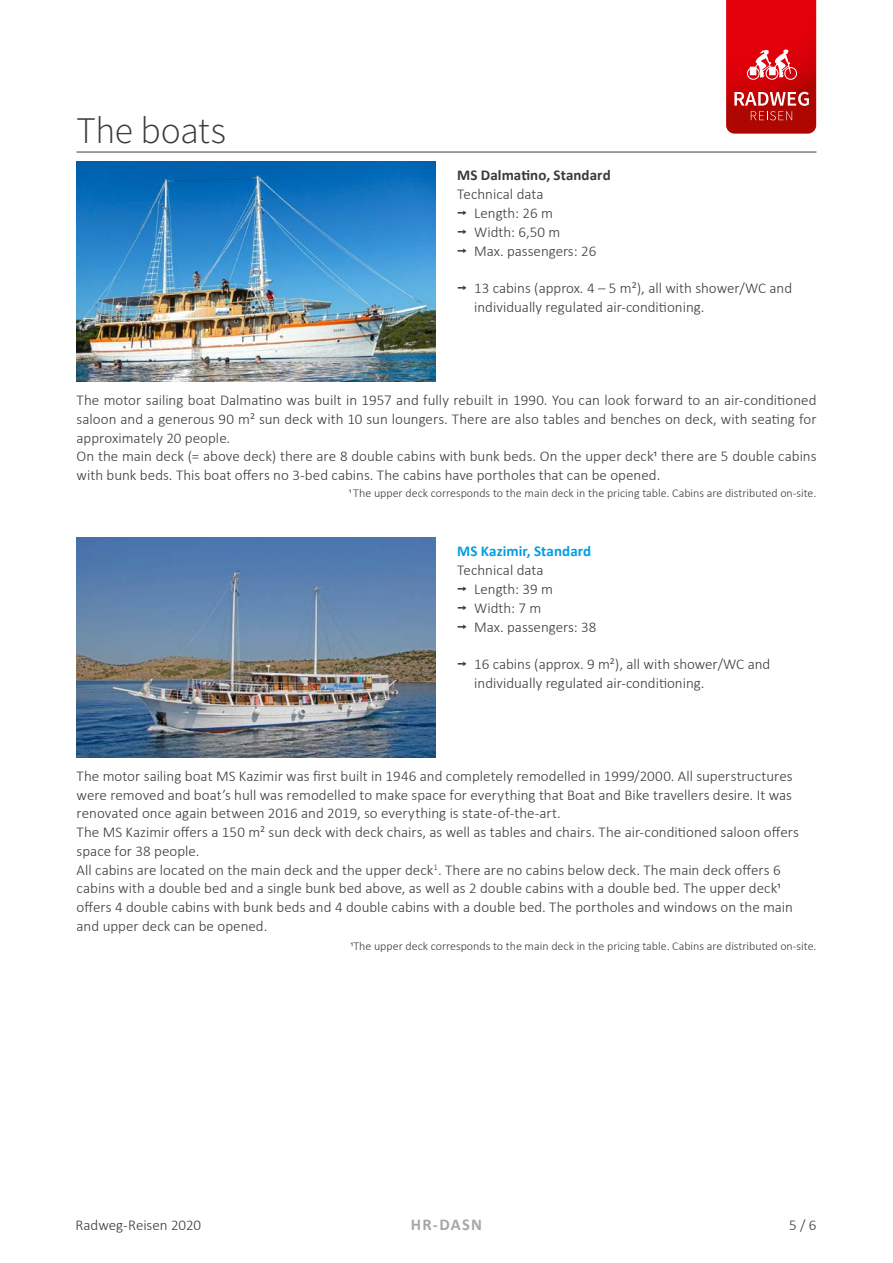
<style>
.page{position:relative;width:893px;height:1263px;background:#fff}
.page>*{position:absolute;margin:0;border:0;box-sizing:border-box;transform-origin:0 0}
.t1{font:300 37.5px "Source Sans Pro";letter-spacing:-.01em;color:#3a3a39}
.t2{font:700 16.5px "Calibri";letter-spacing:.075em;color:#a7a7a8}
.t3{font:300 15px/18.8px "Calibri";color:#3a3a39}
.t4{font:700 15px "Calibri";letter-spacing:.005em;color:#3a3a39}
.t5{font:700 15px "Calibri";letter-spacing:.005em;color:#009ee3}
.t6{font:300 12px "Calibri";color:#3a3a39}
.s1{font-family:"Interstate";font-weight:400}
</style>
<div class="page">
<img style="left:77px;top:161px;width:359px;height:220px">
<img style="left:77px;top:537px;width:359px;height:220px">
<svg style="left:726px;top:0;width:90px;height:134px"></svg>
<hr style="left:77px;top:152px;width:739px;height:1px;background:#3a3a39">
<h1 class="t1" style="left:77px;top:107px;width:151px">The boats</h1>
<p class="t4" style="left:457px;top:165px;width:155px">MS Dalmatino, Standard</p>
<p class="t3" style="left:457px;top:184px;width:141px">Technical data<br><span class="s1">¬</span> Length: 26 m<br><span class="s1">¬</span> Width: 6,50 m<br><span class="s1">¬</span> Max. passengers: 26</p>
<p class="t3" style="left:474px;top:279px;width:319px;text-indent:-17px"><span class="s1">¬</span> 13 cabins (approx. 4 – 5 m²), all with shower/WC and individually regulated air-conditioning.</p>
<p class="t3" style="left:77px;top:391px;width:741px">The motor sailing boat Dalmatino was built in 1957 and fully rebuilt in 1990. You can look forward to an air-conditioned saloon and a generous 90 m² sun deck with 10 sun loungers. There are also tables and benches on deck, with seating for approximately 20 people.<br>On the main deck (= above deck) there are 8 double cabins with bunk beds. On the upper deck1 there are 5 double cabins with bunk beds. This boat offers no 3-bed cabins. The cabins have portholes that can be opened.</p>
<p class="t6" style="left:349px;top:486px;width:469px">1 The upper deck corresponds to the main deck in the pricing table. Cabins are distributed on-site.</p>
<p class="t5" style="left:457px;top:540px;width:136px">MS Kazimir, Standard</p>
<p class="t3" style="left:457px;top:560px;width:141px">Technical data<br><span class="s1">¬</span> Length: 39 m<br><span class="s1">¬</span> Width: 7 m<br><span class="s1">¬</span> Max. passengers: 38</p>
<p class="t3" style="left:474px;top:655px;width:298px;text-indent:-17px"><span class="s1">¬</span> 16 cabins (approx. 9 m²), all with shower/WC and individually regulated air-conditioning.</p>
<p class="t3" style="left:77px;top:766px;width:724px">The motor sailing boat MS Kazimir was first built in 1946 and completely remodelled in 1999/2000. All superstructures were removed and boat’s hull was remodelled to make space for everything that Boat and Bike travellers desire. It was renovated once again between 2016 and 2019, so everything is state-of-the-art.<br>The MS Kazimir offers a 150 m² sun deck with deck chairs, as well as tables and chairs. The air-conditioned saloon offers space for 38 people.<br>All cabins are located on the main deck and the upper deck<sup>1</sup>. There are no cabins below deck. The main deck offers 6 cabins with a double bed and a single bunk bed above, as well as 2 double cabins with a double bed. The upper deck1 offers 4 double cabins with bunk beds and 4 double cabins with a double bed. The portholes and windows on the main and upper deck can be opened.</p>
<p class="t6" style="left:350px;top:938px;width:468px">1The upper deck corresponds to the main deck in the pricing table. Cabins are distributed on-site.</p>
<p class="t3" style="left:75px;top:1216px;width:127px">Radweg-Reisen 2020</p>
<p class="t2" style="left:411px;top:1213px;width:73px">HR-DASN</p>
<p class="t3" style="left:789px;top:1216px;width:29px">5 / 6</p>
</div>
